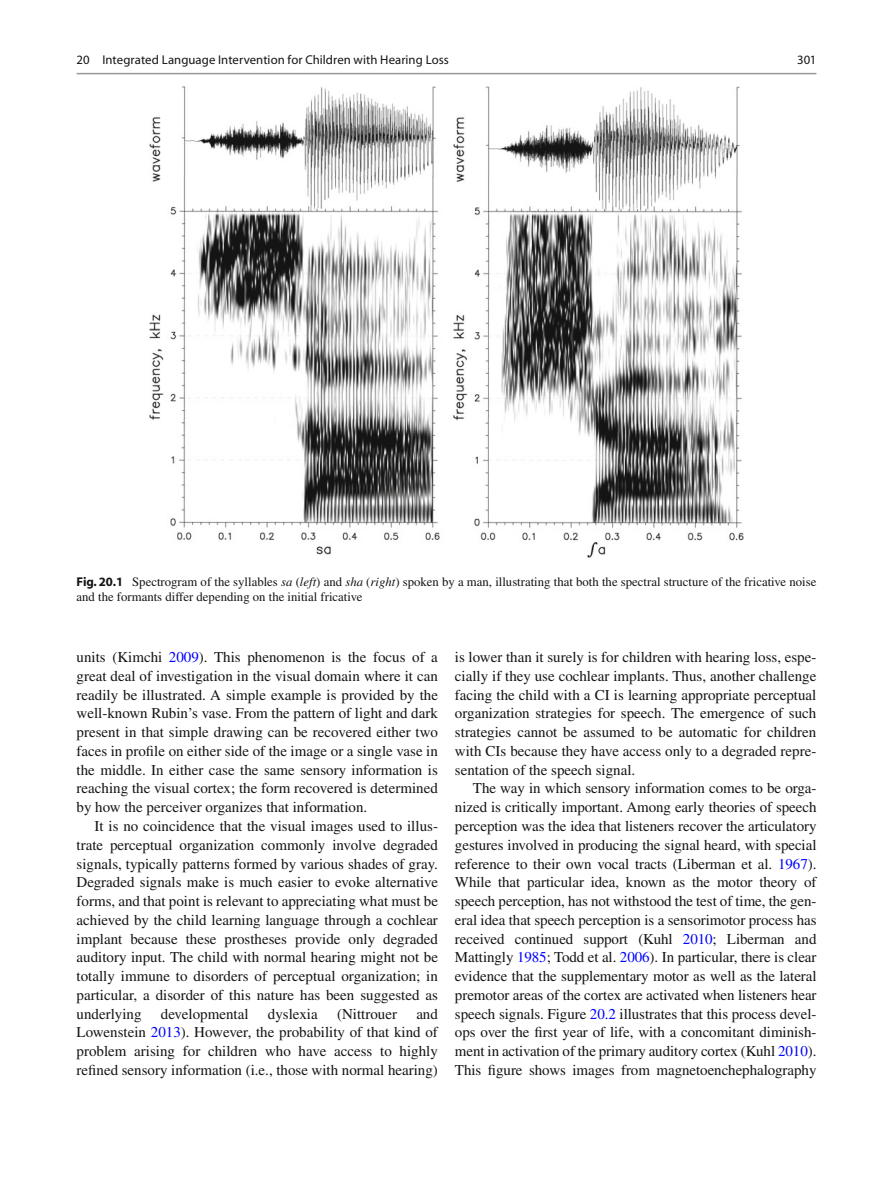
<style>
.page{position:relative;width:893px;height:1187px;background:#fff}
.page>*{position:absolute;margin:0;border:0;box-sizing:border-box;transform-origin:0 0}
.t1{font:15px/18.8px "Gqqlwt Pjlgkg Frkwlq Times";color:#131413;text-align:justify}
.t2{font:12.75px/15px "Gqqlwt Pjlgkg Frkwlq Times";color:#131413}
.t3{font:12.75px "Sptwqx Ffqyrf Sjtwnc Myriad";letter-spacing:.005em;color:#131413}
.s1{font-family:"Lrccxr Fphrxt Ykgcjq Myriad";font-weight:700}
.s2{font-family:"Qshsxl Nqypnk Jswrqy Times";font-style:italic}
.s3{color:#00f}
</style>
<div class="page">
<img style="left:149px;top:87px;width:594px;height:470px">
<hr style="left:77px;top:73px;width:739px;height:1px;background:#989898">
<p class="t3" style="left:77px;top:55px;width:374px">20 Integrated Language Intervention for Children with Hearing Loss</p>
<p class="t3" style="left:797px;top:55px;width:21px">301</p>
<p class="t2" style="left:77px;top:575px;width:741px"><span class="s1">Fig. 20.1</span> Spectrogram of the syllables <span class="s2">sa</span> ( <span class="s2">left</span> ) and <span class="s2">sha</span> ( <span class="s2">right</span> ) spoken by a man, illustrating that both the spectral structure of the fricative noise and the formants differ depending on the initial fricative</p>
<p class="t1" style="left:77px;top:649px;width:363px">units (Kimchi <span class="s3">2009</span> ). This phenomenon is the focus of a great deal of investigation in the visual domain where it can readily be illustrated. A simple example is provided by the well-known Rubin’s vase. From the pattern of light and dark present in that simple drawing can be recovered either two faces in profile on either side of the image or a single vase in the middle. In either case the same sensory information is reaching the visual cortex; the form recovered is determined by how the perceiver organizes that information.</p>
<p class="t1" style="left:77px;top:818px;width:363px;text-indent:18px">It is no coincidence that the visual images used to illus&shy;trate perceptual organization commonly involve degraded signals, typically patterns formed by various shades of gray.<br>Degraded signals make is much easier to evoke alternative forms, and that point is relevant to appreciating what must be achieved by the child learning language through a cochlear implant because these prostheses provide only degraded auditory input. The child with normal hearing might not be totally immune to disorders of perceptual organization; in particular, a disorder of this nature has been suggested as underlying</p>
<p class="t1" style="left:77px;top:1005px;width:363px;text-indent:340px">and Lowenstein <span class="s3">2013</span> ). However, the probability of that kind of problem arising for children who have access to highly refined sensory information (i.e., those with normal hearing)</p>
<p class="t1" style="left:161px;top:1005px;width:89px">developmental</p>
<p class="t1" style="left:268px;top:1005px;width:51px">dyslexia</p>
<p class="t1" style="left:337px;top:1005px;width:61px">(Nittrouer</p>
<p class="t1" style="left:455px;top:649px;width:363px">is lower than it surely is for children with hearing loss, espe&shy;cially if they use cochlear implants. Thus, another challenge facing the child with a CI is learning appropriate perceptual organization strategies for speech. The emergence of such strategies cannot be assumed to be automatic for children with CIs because they have access only to a degraded repre&shy;sentation of the speech signal.</p>
<p class="t1" style="left:455px;top:780px;width:363px;text-indent:18px">The way in which sensory information comes to be orga&shy;nized is critically important. Among early theories of speech perception was the idea that listeners recover the articulatory gestures involved in producing the signal heard, with special reference to their own vocal tracts (Liberman et al. <span class="s3">1967</span> ).<br>While that particular idea, known as the motor theory of speech perception, has not withstood the test of time, the gen&shy;eral idea that speech perception is a sensorimotor process has received continued support (Kuhl <span class="s3">2010</span> ; Liberman and Mattingly <span class="s3">1985</span> ; Todd et al. <span class="s3">2006</span> ). In particular, there is clear evidence that the supplementary motor as well as the lateral premotor areas of the cortex are activated when listeners hear speech signals. Figure <span class="s3">20.2</span> illustrates that this process devel&shy;ops over the first year of life, with a concomitant diminish&shy;ment in activation of the primary auditory cortex (Kuhl <span class="s3">2010</span> ).<br>This figure shows images from magnetoenchephalography</p>
</div>
